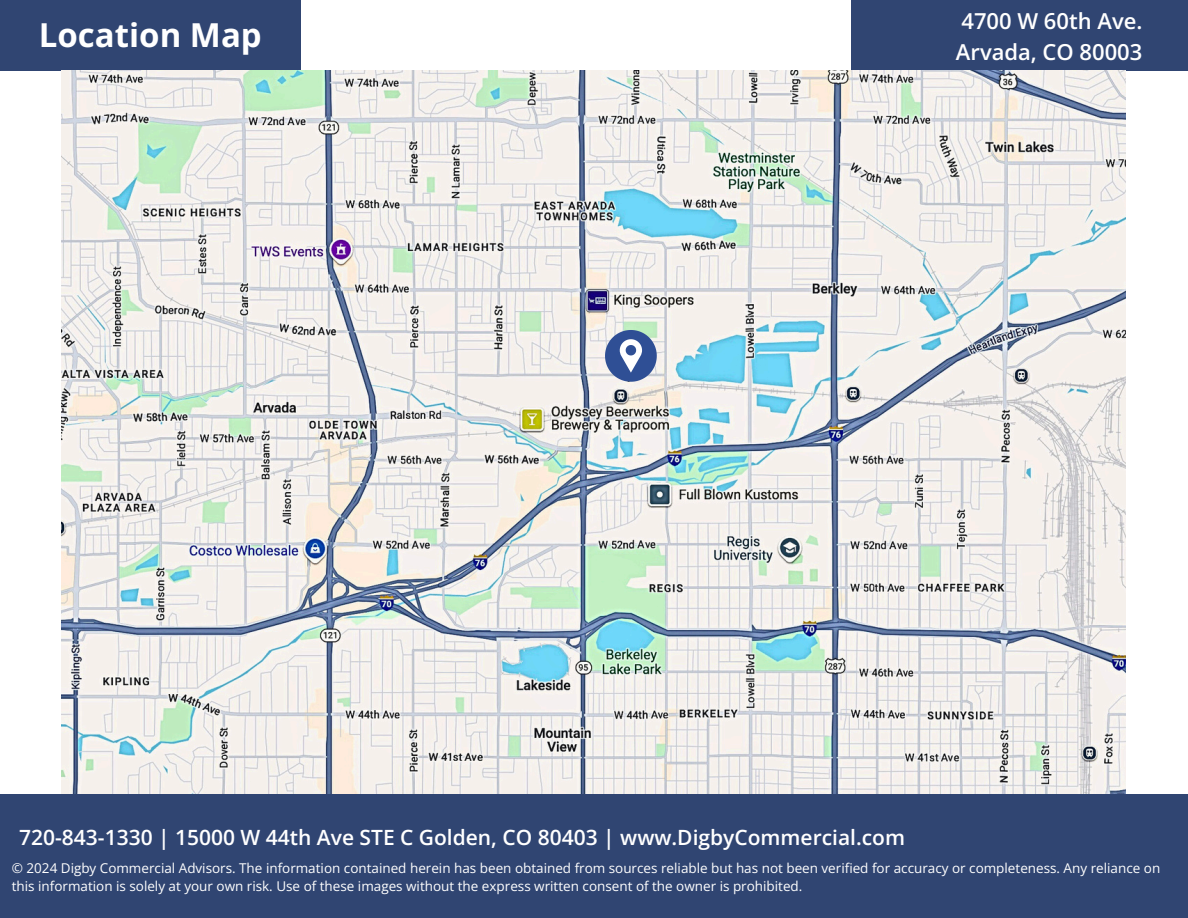
<style>
.page{position:relative;width:1188px;height:918px;background:#fff}
.page>*{position:absolute;margin:0;border:0;box-sizing:border-box;transform-origin:0 0}
.t1{font:700 33px "Open Sans";color:#fff}
.t2{font:600 22.05px/30.3px "Open Sans";color:#fff}
.t3{font:600 21px "Open Sans";color:#fff}
.t4{font:13.5px/18px "Open Sans";color:#fff}
</style>
<div class="page">
<div style="left:851px;top:0;width:337px;height:71px;background:#304572"></div>
<div style="left:0;top:0;width:301px;height:71px;background:#304572"></div>
<img style="left:62px;top:71px;width:1063px;height:724px">
<div style="left:0;top:795px;width:1188px;height:123px;background:#304572"></div>
<svg style="left:605px;top:330px;width:52px;height:52px"></svg>
<h1 class="t1" style="left:39px;top:12px;width:224px">Location Map</h1>
<h2 class="t2" style="left:956px;top:6px;width:188px">4700 W 60th Ave.<br>Arvada, CO 80003</h2>
<p class="t3" style="left:19px;top:823px;width:887px">720-843-1330 | 15000 W 44th Ave STE C Golden, CO 80403 | www.DigbyCommercial.com</p>
<p class="t4" style="left:12px;top:858px;width:1150px">© 2024 Digby Commercial Advisors. The information contained herein has been obtained from sources reliable but has not been verified for accuracy or completeness. Any reliance on this information is solely at your own risk. Use of these images without the express written consent of the owner is prohibited.</p>
</div>
